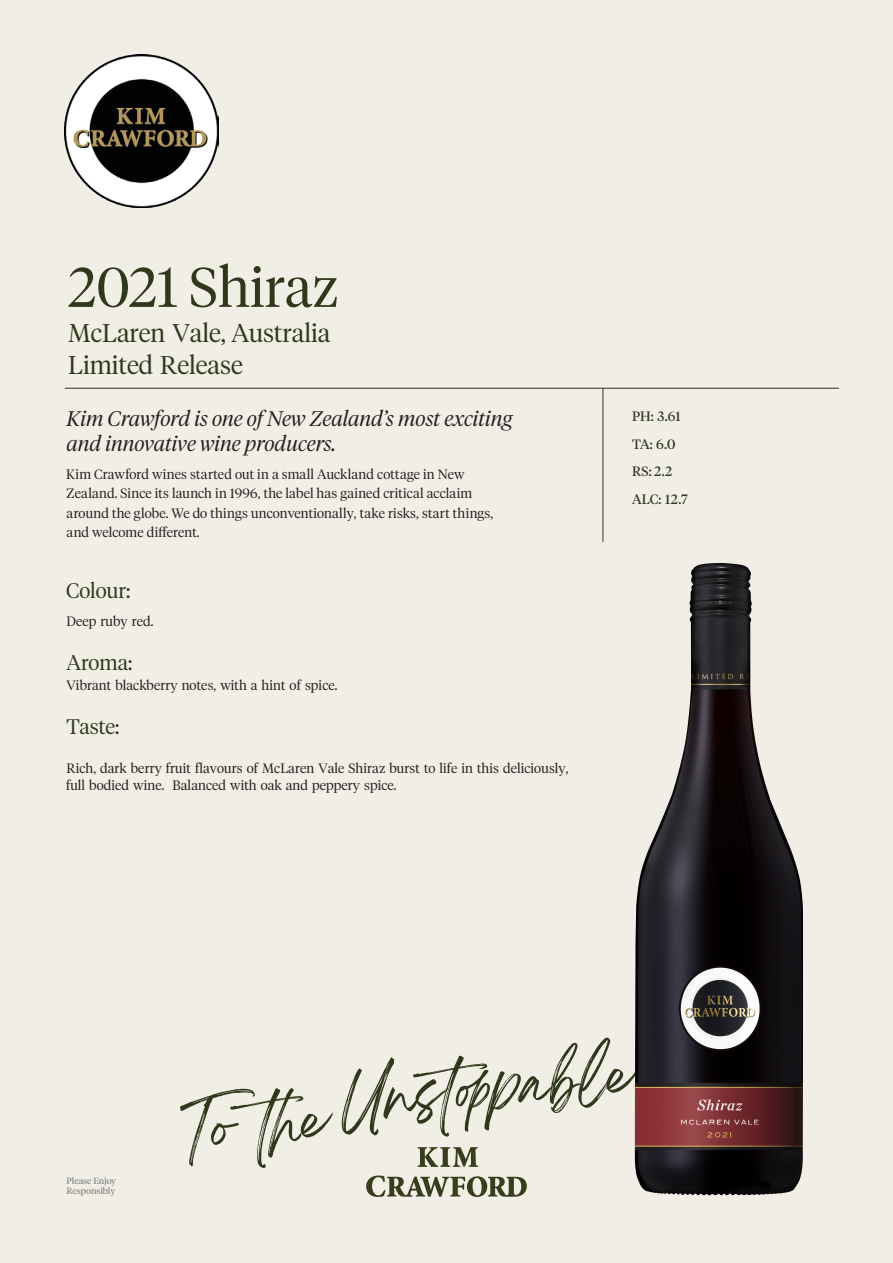
<style>
.page{position:relative;width:893px;height:1263px;background:#f0eee5}
.page>*{position:absolute;margin:0;border:0;box-sizing:border-box;transform-origin:0 0}
.t1{font:300 55.5px "Tiempos Headline";color:#30381c}
.t2{font:53.4px "Breathing";color:#30381c}
.t3{font:300 25.5px "Tiempos Headline";color:#30381c}
.t4{font:italic 300 21px/25.2px "Tiempos Headline";color:#231f20}
.t5{font:300 21px "Tiempos Headline";color:#30381c}
.t6{font:300 13.5px/19.5px "Tiempos Headline";letter-spacing:.01em;color:#231f20}
.t7{font:13.5px/27.9px "Tiempos Headline";letter-spacing:-.005em;color:#30381c}
.t8{font:9px/10.8px "Tiempos Headline";color:#808285}
</style>
<div class="page">
<svg style="left:418px;top:1147px;width:60px;height:20px"></svg>
<svg style="left:366px;top:1175px;width:161px;height:22px"></svg>
<img style="left:65px;top:54px;width:154px;height:154px">
<hr style="left:65px;top:388px;width:774px;height:1px;background:#30381c">
<hr style="left:603px;top:388px;width:1px;height:154px;background:#30381c">
<img style="left:635px;top:563px;width:168px;height:633px">
<h1 class="t1" style="left:68px;top:250px;width:272px">2021 Shiraz</h1>
<h3 class="t3" style="left:68px;top:315px;width:264px">McLaren Vale, Australia</h3>
<h3 class="t3" style="left:68px;top:347px;width:176px">Limited Release</h3>
<h3 class="t4" style="left:67px;top:404px;width:447px">Kim Crawford is one of New Zealand’s most exciting and innovative wine producers.</h3>
<p class="t6" style="left:66px;top:463px;width:429px">Kim Crawford wines started out in a small Auckland cottage in New Zealand. Since its launch in 1996, the label has gained critical acclaim around the globe. We do things unconventionally, take risks, start things, and welcome different.</p>
<h3 class="t5" style="left:66px;top:576px;width:66px">Colour:</h3>
<p class="t6" style="left:67px;top:610px;width:88px">Deep ruby red.</p>
<h3 class="t5" style="left:67px;top:648px;width:67px">Aroma:</h3>
<p class="t6" style="left:67px;top:674px;width:272px">Vibrant blackberry notes, with a hint of spice.</p>
<h3 class="t5" style="left:67px;top:713px;width:54px">Taste:</h3>
<p class="t6" style="left:66px;top:759px;width:504px;line-height:17px">Rich, dark berry fruit flavours of McLaren Vale Shiraz burst to life in this deliciously, full bodied wine. Balanced with oak and peppery spice.</p>
<p class="t7" style="left:632px;top:401px;width:57px">PH: 3.61<br>TA: 6.0<br>RS: 2.2<br>ALC: 12.7</p>
<p class="t8" style="left:67px;top:1174px;width:51px">Please Enjoy<br>Responsibly</p>
<h2 class="t2" style="left:179px;top:1103px;width:457px;rotate:-6deg"><sub>To</sub> <sub>the</sub> Unstoppable</h2>
</div>
